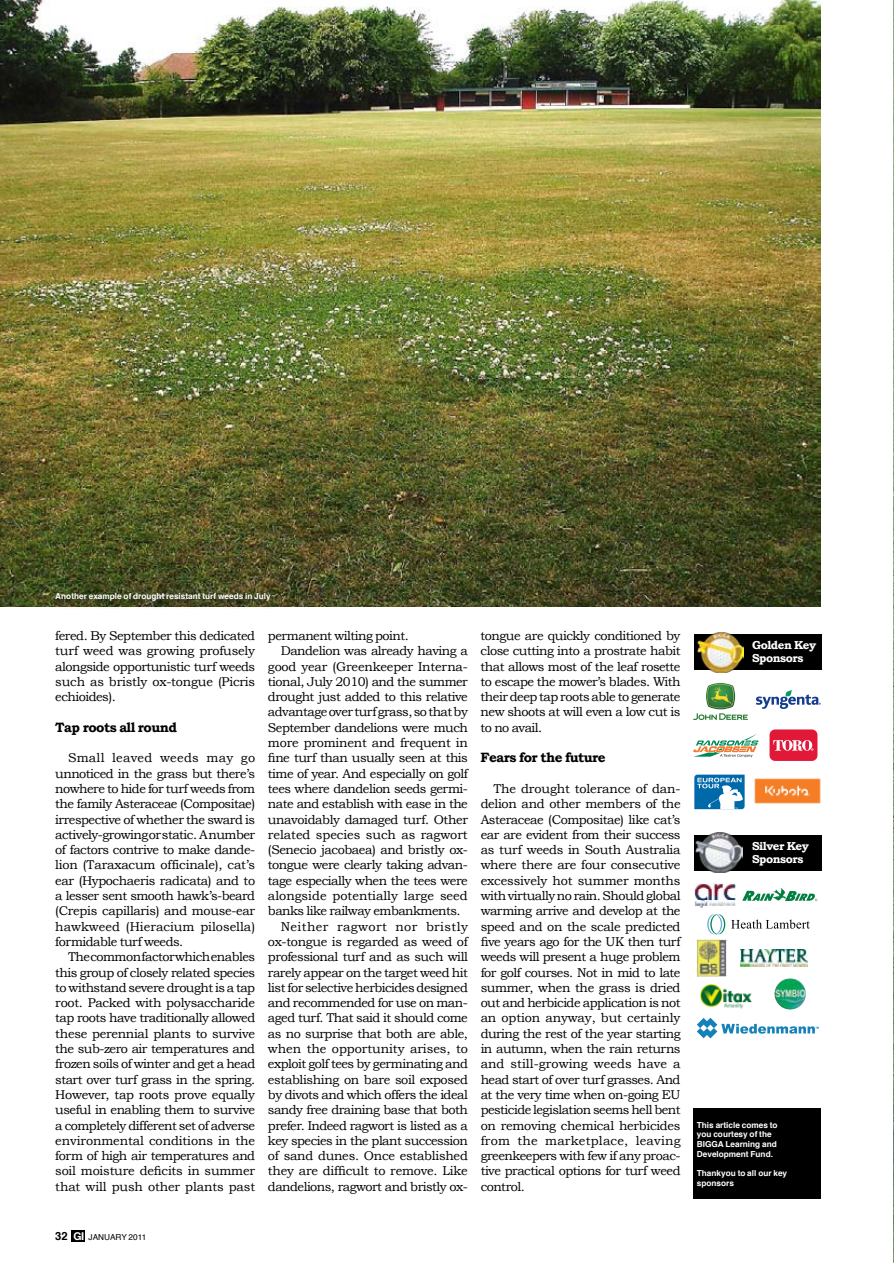
<style>
.page{position:relative;width:894px;height:1263px;background:#fff}
.page>*{position:absolute;margin:0;border:0;box-sizing:border-box;transform-origin:0 0}
.t1{font:700 13.5px "Bookman Old Style";letter-spacing:-.04em;color:#000}
.t2{font:12.75px/15.3px "Bookman Old Style";letter-spacing:-.04em;color:#000;text-align:justify}
.t3{font:12.75px "Bookman Old Style";letter-spacing:-.02em;color:#000}
.t4{font:12.75px "Bookman Old Style";letter-spacing:-.015em;color:#000}
.t5{font:12.75px "Bookman Old Style";letter-spacing:-.005em;color:#000}
.t6{font:12.75px "Bookman Old Style";color:#000}
.t7{font:12.75px "Bookman Old Style";letter-spacing:.03em;color:#000}
.t8{font:700 11.55px/13px "Bookman Old Style";letter-spacing:-.04em;color:#fff}
.t9{font:700 8.25px/9.8px "Helvetica";color:#fff}
.t10{font:8.25px "Helvetica";color:#000}
.s1{font-weight:700;font-size:11.25px}
.s2{font-family:"Helvetica Neue";font-weight:700;font-size:10.8px;color:#fff}
</style>
<div class="page">
<svg style="left:697px;top:1018px;width:122px;height:20px"></svg>
<div style="left:71px;top:1230px;width:14px;height:11px;background:#000"></div>
<img style="left:0;top:0;width:821px;height:606px">
<svg style="left:693px;top:683px;width:55px;height:37px"></svg>
<svg style="left:694px;top:774px;width:51px;height:36px"></svg>
<img style="left:754px;top:778px;width:67px;height:26px">
<svg style="left:693px;top:734px;width:65px;height:23px"></svg>
<svg style="left:756px;top:690px;width:65px;height:19px"></svg>
<div style="left:769px;top:729px;width:48px;height:32px;background:#e11837;border-radius:6px"></div>
<svg style="left:773px;top:740px;width:40px;height:11px"></svg>
<div style="left:694px;top:634px;width:127px;height:36px;background:#000"></div>
<img style="left:697px;top:632px;width:46px;height:40px">
<div style="left:693px;top:1108px;width:128px;height:91px;background:#000"></div>
<div style="left:694px;top:835px;width:127px;height:36px;background:#000"></div>
<img style="left:696px;top:832px;width:46px;height:41px">
<img style="left:740px;top:949px;width:67px;height:17px">
<img style="left:694px;top:884px;width:41px;height:25px">
<svg style="left:742px;top:888px;width:75px;height:13px"></svg>
<img style="left:696px;top:939px;width:30px;height:38px">
<svg style="left:707px;top:914px;width:18px;height:20px"></svg>
<svg style="left:731px;top:919px;width:78px;height:10px"></svg>
<svg style="left:781px;top:978px;width:9px;height:3px"></svg>
<img style="left:700px;top:984px;width:52px;height:24px">
<div style="left:50px;top:588px;width:230px;height:23px;background:#000;opacity:.75"></div>
<img style="left:893px;top:1px;width:1px;height:1259px">
<p class="t9" style="left:55px;top:592px;width:217px">Another example of drought resistant turf weeds in July</p>
<p class="t2" style="left:55px;top:628px;width:201px">fered. By September this dedicated turf weed was growing profusely alongside opportunistic turf weeds such as bristly ox-tongue (Picris echioides).</p>
<p class="t1" style="left:55px;top:719px;width:123px">Tap roots all round</p>
<p class="t2" style="left:55px;top:750px;width:201px;text-indent:13px">Small leaved weeds may go unnoticed in the grass but there’s nowhere to hide for turf weeds from the family Asteraceae (Compositae) irrespective of whether the sward is actively-growing or static. A number of factors contrive to make dande&shy;lion (Taraxacum officinale), cat’s ear (Hypochaeris radicata) and to a lesser sent smooth hawk’s-beard (Crepis capillaris) and mouse-ear hawkweed (Hieracium pilosella) formidable turf weeds.</p>
<p class="t2" style="left:55px;top:949px;width:201px;text-indent:13px">The common factor which enables this group of closely related species to withstand severe drought is a tap root. Packed with polysaccharide tap roots have traditionally allowed these perennial plants to survive the sub-zero air temperatures and frozen soils of winter and get a head start over turf grass in the spring.<br>However, tap roots prove equally useful in enabling them to survive a completely different set of adverse environmental conditions in the form of high air temperatures and soil moisture deficits in summer that will push other plants past</p>
<p class="t2" style="left:268px;top:628px;width:142px">permanent wilting point.</p>
<p class="t2" style="left:281px;top:643px;width:189px">Dandelion was already having a</p>
<p class="t4" style="left:268px;top:659px;width:201px">good year (Greenkeeper Interna-</p>
<p class="t2" style="left:268px;top:674px;width:201px">tional, July 2010) and the summer</p>
<p class="t2" style="left:268px;top:689px;width:201px">drought just added to this relative</p>
<p class="t2" style="left:268px;top:704px;width:201px">advantage over turf grass, so that by</p>
<p class="t2" style="left:268px;top:720px;width:201px">September dandelions were much</p>
<p class="t4" style="left:268px;top:735px;width:201px">more prominent and frequent in</p>
<p class="t2" style="left:268px;top:750px;width:201px">fine turf than usually seen at this</p>
<p class="t2" style="left:268px;top:766px;width:201px">time of year. And especially on golf</p>
<p class="t2" style="left:268px;top:781px;width:201px">tees where dandelion seeds germi-</p>
<p class="t2" style="left:268px;top:796px;width:201px">nate and establish with ease in the</p>
<p class="t2" style="left:268px;top:811px;width:201px">unavoidably damaged turf. Other</p>
<p class="t5" style="left:268px;top:827px;width:201px">related species such as ragwort</p>
<p class="t2" style="left:268px;top:842px;width:201px">(Senecio jacobaea) and bristly ox-</p>
<p class="t2" style="left:268px;top:857px;width:201px">tongue were clearly taking advan-</p>
<p class="t2" style="left:268px;top:873px;width:201px">tage especially when the tees were</p>
<p class="t6" style="left:268px;top:888px;width:201px">alongside potentially large seed</p>
<p class="t2" style="left:268px;top:903px;width:194px">banks like railway embankments.</p>
<p class="t7" style="left:281px;top:919px;width:189px">Neither ragwort nor bristly</p>
<p class="t2" style="left:268px;top:934px;width:201px">ox-tongue is regarded as weed of</p>
<p class="t2" style="left:268px;top:949px;width:201px">professional turf and as such will</p>
<p class="t2" style="left:268px;top:964px;width:201px">rarely appear on the target weed hit</p>
<p class="t2" style="left:268px;top:980px;width:201px">list for selective herbicides designed</p>
<p class="t2" style="left:268px;top:995px;width:201px">and recommended for use on man-</p>
<p class="t2" style="left:268px;top:1010px;width:201px">aged turf. That said it should come</p>
<p class="t2" style="left:268px;top:1026px;width:201px">as no surprise that both are able,</p>
<p class="t5" style="left:268px;top:1041px;width:201px">when the opportunity arises, to</p>
<p class="t2" style="left:268px;top:1056px;width:201px">exploit golf tees by germinating and</p>
<p class="t2" style="left:268px;top:1072px;width:201px">establishing on bare soil exposed</p>
<p class="t2" style="left:268px;top:1087px;width:201px">by divots and which offers the ideal</p>
<p class="t2" style="left:268px;top:1102px;width:201px">sandy free draining base that both</p>
<p class="t2" style="left:268px;top:1117px;width:201px">prefer. Indeed ragwort is listed as a</p>
<p class="t2" style="left:268px;top:1133px;width:201px">key species in the plant succession</p>
<p class="t3" style="left:268px;top:1148px;width:201px">of sand dunes. Once established</p>
<p class="t3" style="left:268px;top:1164px;width:201px">they are difficult to remove. Like</p>
<p class="t2" style="left:268px;top:1179px;width:201px">dandelions, ragwort and bristly ox-</p>
<p class="t2" style="left:480px;top:628px;width:201px">tongue are quickly conditioned by close cutting into a prostrate habit that allows most of the leaf rosette to escape the mower’s blades. With their deep tap roots able to generate new shoots at will even a low cut is to no avail.</p>
<p class="t1" style="left:480px;top:750px;width:126px">Fears for the future</p>
<p class="t2" style="left:480px;top:781px;width:201px;text-indent:13px">The drought tolerance of dan&shy;delion and other members of the Asteraceae (Compositae) like cat’s ear are evident from their success as turf weeds in South Australia where there are four consecutive excessively hot summer months with virtually no rain. Should global warming arrive and develop at the speed and on the scale predicted five years ago for the UK then turf weeds will present a huge problem for golf courses. Not in mid to late summer, when the grass is dried out and herbicide application is not an option anyway, but certainly during the rest of the year starting in autumn, when the rain returns and still-growing weeds have a head start of over turf grasses. And at the very time when on-going EU pesticide legislation seems hell bent on removing chemical herbicides from the marketplace, leaving greenkeepers with few if any proac&shy;tive practical options for turf weed control.</p>
<p class="t8" style="left:752px;top:638px;width:66px">Golden Key<br>Sponsors</p>
<p class="t8" style="left:752px;top:839px;width:58px">Silver Key<br>Sponsors</p>
<p class="t9" style="left:697px;top:1120px;width:82px">This article comes to you courtesy of the<br>BIGGA Learning and<br>Development Fund.</p>
<p class="t9" style="left:697px;top:1169px;width:92px">Thankyou to all our key sponsors</p>
<p class="t10" style="left:55px;top:1231px;width:93px"><span class="s1">32</span> <span class="s2">GI</span> JANUARY 2011</p>
</div>
